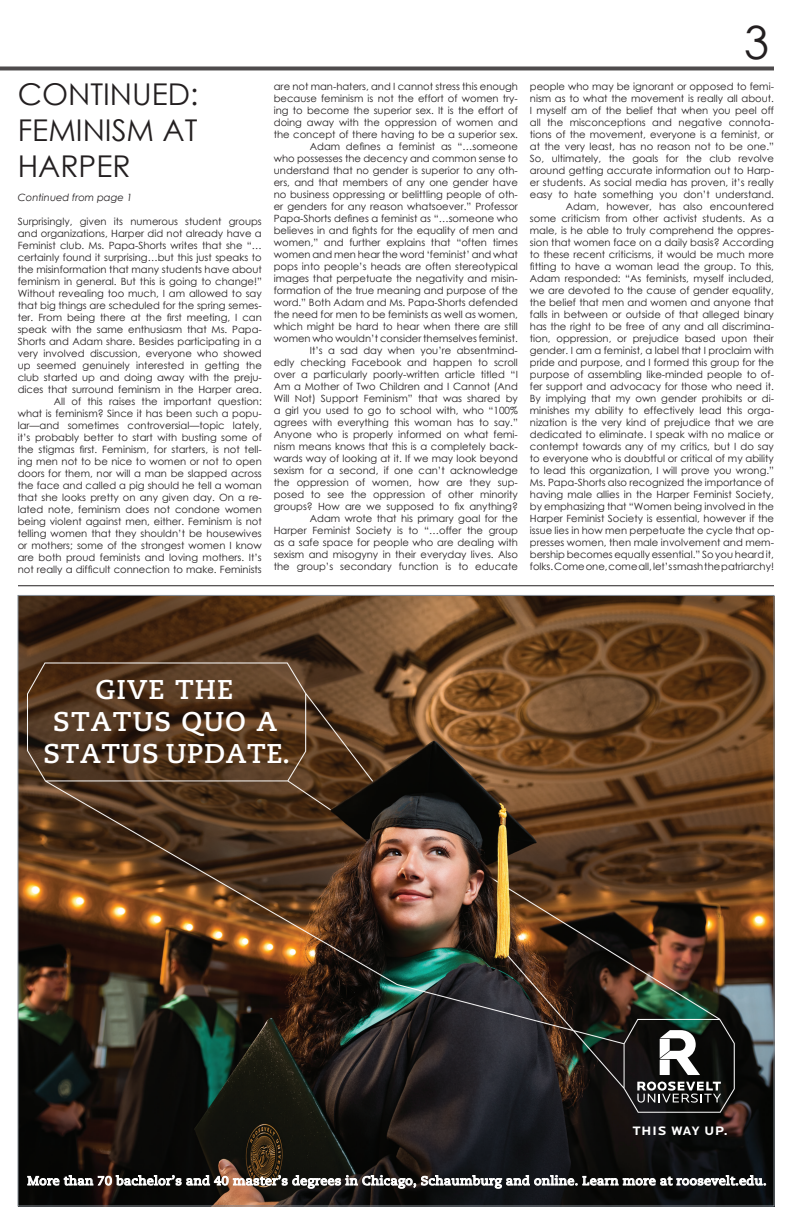
<style>
.page{position:relative;width:792px;height:1224px;background:#fff}
.page>*{position:absolute;margin:0;border:0;box-sizing:border-box;transform-origin:0 0}
.t1{font:45.9px "Century Gothic";color:#231f20}
.t2{font:30px/36px "Century Gothic";color:#231f20;text-align:justify}
.t3{font:700 27px/32px "Caecilia";letter-spacing:.04em;color:#fff;text-align:center}
.t4{font:700 12.7px "Locator";letter-spacing:.08em;color:#fff}
.t5{font:12.4px "Caecilia";letter-spacing:.02em;color:#fff}
.t6{font:10px/12px "Century Gothic";color:#231f20;text-align:justify}
.t7{font:italic 10px "Century Gothic";color:#231f20}
</style>
<div class="page">
<svg style="left:0;top:66px;width:774px;height:4px;background:#646162"></svg>
<img style="left:20px;top:597px;width:752px;height:607px">
<svg style="left:28px;top:1175px;width:738px;height:14px"></svg>
<svg style="left:637px;top:1082px;width:84px;height:21px"></svg>
<svg style="left:660px;top:1030px;width:40px;height:45px"></svg>
<hr style="left:18px;top:586px;width:756px;height:1px;background:#231f20">
<p class="t2" style="left:18px;top:76px;width:182px">CONTINUED:<br>FEMINISM AT HARPER</p>
<p class="t7" style="left:18px;top:191px;width:116px">Continued from page 1</p>
<p class="t6" style="left:18px;top:215px;width:246px">Surprisingly, given its numerous student groups and organizations, Harper did not already have a Feminist club. Ms. Papa-Shorts writes that she “… certainly found it surprising…but this just speaks to the misinformation that many students have about feminism in general. But this is going to change!” Without revealing too much, I am allowed to say that big things are scheduled for the spring semes&shy;ter. From being there at the first meeting, I can speak with the same enthusiasm that Ms. Papa-Shorts and Adam share. Besides participating in a very involved discussion, everyone who showed up seemed genuinely interested in getting the club started up and doing away with the preju&shy;dices that surround feminism in the Harper area.</p>
<p class="t6" style="left:18px;top:395px;width:246px;text-indent:36px">All of this raises the important question: what is feminism? Since it has been such a popu&shy;lar—and sometimes controversial—topic lately, it’s probably better to start with busting some of the stigmas first. Feminism, for starters, is not tell&shy;ing men not to be nice to women or not to open doors for them, nor will a man be slapped across the face and called a pig should he tell a woman that she looks pretty on any given day. On a re&shy;lated note, feminism does not condone women being violent against men, either. Feminism is not telling women that they shouldn’t be housewives or mothers; some of the strongest women I know are both proud feminists and loving mothers. It’s not really a difficult connection to make. Feminists</p>
<p class="t6" style="left:274px;top:80px;width:246px">are not man-haters, and I cannot stress this enough because feminism is not the effort of women try&shy;ing to become the superior sex. It is the effort of doing away with the oppression of women and the concept of there having to be a superior sex.</p>
<p class="t6" style="left:274px;top:140px;width:246px;text-indent:36px">Adam defines a feminist as “…someone who possesses the decency and common sense to understand that no gender is superior to any oth&shy;ers, and that members of any one gender have no business oppressing or belittling people of oth&shy;er genders for any reason whatsoever.” Professor Papa-Shorts defines a feminist as “…someone who believes in and fights for the equality of men and women,” and further explains that “often times women and men hear the word ‘feminist’ and what pops into people’s heads are often stereotypical images that perpetuate the negativity and misin&shy;formation of the true meaning and purpose of the word.” Both Adam and Ms. Papa-Shorts defended the need for men to be feminists as well as women, which might be hard to hear when there are still women who wouldn’t consider themselves feminist.</p>
<p class="t6" style="left:274px;top:344px;width:246px;text-indent:36px">It’s a sad day when you’re absentmind&shy;edly checking Facebook and happen to scroll over a particularly poorly-written article titled “I Am a Mother of Two Children and I Cannot (And Will Not) Support Feminism” that was shared by a girl you used to go to school with, who “100% agrees with everything this woman has to say.” Anyone who is properly informed on what femi&shy;nism means knows that this is a completely back&shy;wards way of looking at it. If we may look beyond sexism for a second, if one can’t acknowledge the oppression of women, how are they sup&shy;posed to see the oppression of other minority groups? How are we supposed to fix anything?</p>
<p class="t6" style="left:274px;top:512px;width:246px;text-indent:36px">Adam wrote that his primary goal for the Harper Feminist Society is to “…offer the group as a safe space for people who are dealing with sexism and misogyny in their everyday lives. Also the group’s secondary function is to educate</p>
<p class="t1" style="left:744px;top:11px;width:26px">3</p>
<p class="t6" style="left:530px;top:80px;width:246px">people who may be ignorant or opposed to femi&shy;nism as to what the movement is really all about.<br>I myself am of the belief that when you peel off all the misconceptions and negative connota&shy;tions of the movement, everyone is a feminist, or at the very least, has no reason not to be one.” So, ultimately, the goals for the club revolve around getting accurate information out to Harp&shy;er students. As social media has proven, it’s really easy to hate something you don’t understand.</p>
<p class="t6" style="left:530px;top:200px;width:246px;text-indent:36px">Adam, however, has also encountered some criticism from other activist students. As a male, is he able to truly comprehend the oppres&shy;sion that women face on a daily basis? According to these recent criticisms, it would be much more fitting to have a woman lead the group. To this, Adam responded: “As feminists, myself included, we are devoted to the cause of gender equality, the belief that men and women and anyone that falls in between or outside of that alleged binary has the right to be free of any and all discrimina&shy;tion, oppression, or prejudice based upon their gender. I am a feminist, a label that I proclaim with pride and purpose, and I formed this group for the purpose of assembling like-minded people to of&shy;fer support and advocacy for those who need it.</p>
<p class="t6" style="left:530px;top:392px;width:246px">By implying that my own gender prohibits or di&shy;minishes my ability to effectively lead this orga&shy;nization is the very kind of prejudice that we are dedicated to eliminate. I speak with no malice or contempt towards any of my critics, but I do say to everyone who is doubtful or critical of my ability to lead this organization, I will prove you wrong.”</p>
<p class="t6" style="left:530px;top:476px;width:246px">Ms. Papa-Shorts also recognized the importance of having male allies in the Harper Feminist Society, by emphasizing that “Women being involved in the Harper Feminist Society is essential, however if the issue lies in how men perpetuate the cycle that op&shy;presses women, then male involvement and mem&shy;bership becomes equally essential.” So you heard it, folks. Come one, come all, let’s smash the patriarchy!</p>
<p class="t3" style="left:44px;top:672px;width:248px">GIVE THE<br>STATUS QUO A<br>STATUS UPDATE.</p>
<p class="t4" style="left:633px;top:1124px;width:96px">THIS WAY UP.</p>
<p class="t5" style="left:27px;top:1172px;width:741px">More than 70 bachelor’s and 40 master’s degrees in Chicago, Schaumburg and online. Learn more at roosevelt.edu.</p>
</div>
